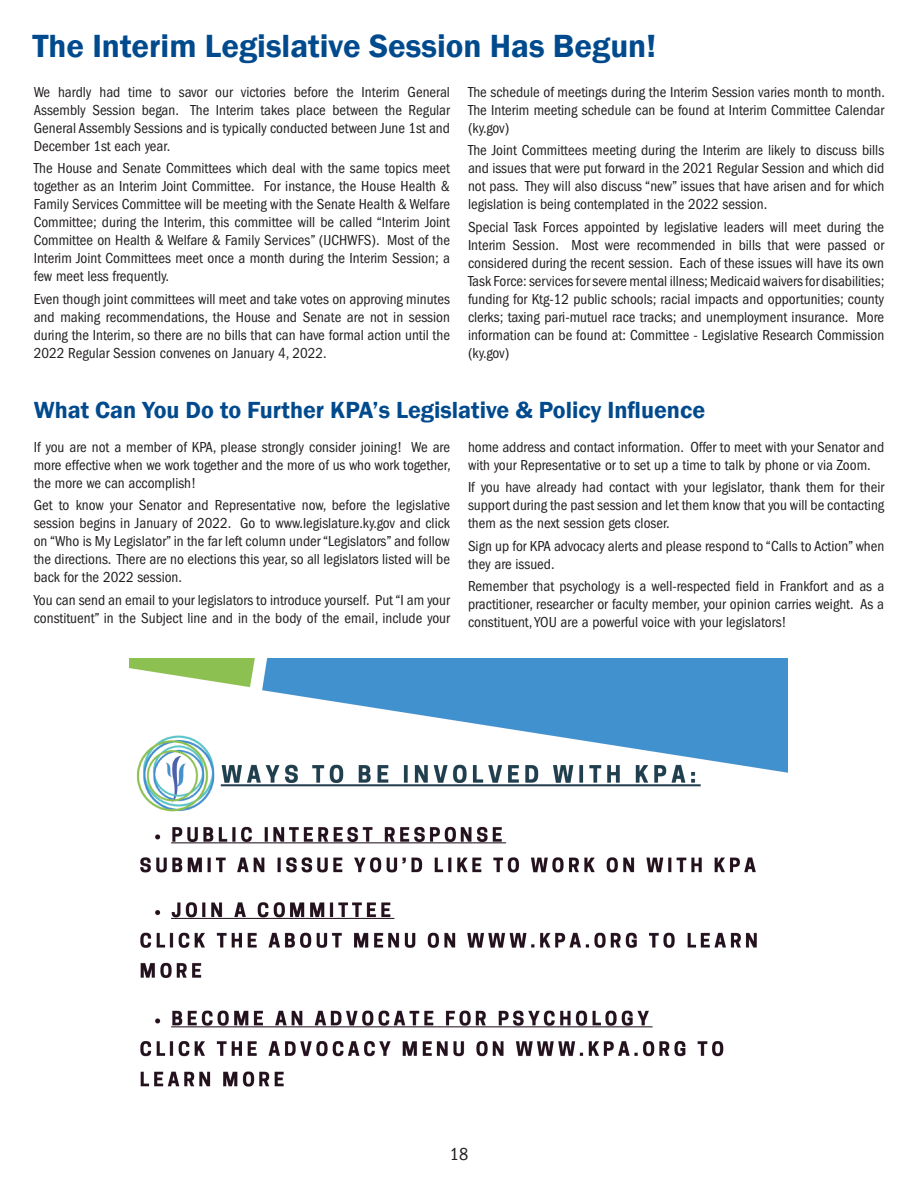
<style>
.page{position:relative;width:918px;height:1188px;background:#fff}
.page>*{position:absolute;margin:0;border:0;box-sizing:border-box;transform-origin:0 0}
.header{font:600 33px "Franklin Gothic";color:#004a8d}
.header-2{font:600 24px "Franklin Gothic";color:#004a8d}
.t1{font:condensed 18px "ITC Franklin Gothic Std";color:#231f20}
.Body_Text{font:condensed 15px/18px "ITC Franklin Gothic Std";color:#231f20;text-align:justify}
</style>
<div class="page">
<img style="left:129px;top:658px;width:658px;height:429px">
<p class="header" style="left:32px;top:26px;width:625px">The Interim Legislative Session Has Begun!</p>
<p class="Body_Text" style="left:34px;top:83px;width:418px">We hardly had time to savor our victories before the Interim General Assembly Session began. The Interim takes place between the Regular General Assembly Sessions and is typically conducted between June 1st and December 1st each year.</p>
<p class="Body_Text" style="left:34px;top:159px;width:418px">The House and Senate Committees which deal with the same topics meet together as an Interim Joint Committee. For instance, the House Health &amp; Family Services Committee will be meeting with the Senate Health &amp; Welfare Committee; during the Interim, this committee will be called “Interim Joint Committee on Health &amp; Welfare &amp; Family Services” (IJCHWFS). Most of the Interim Joint Committees meet once a month during the Interim Session; a few meet less frequently.</p>
<p class="Body_Text" style="left:34px;top:290px;width:418px">Even though joint committees will meet and take votes on approving minutes and making recommendations, the House and Senate are not in session during the Interim, so there are no bills that can have formal action until the 2022 Regular Session convenes on January 4, 2022.</p>
<p class="Body_Text" style="left:468px;top:83px;width:418px">The schedule of meetings during the Interim Session varies month to month.<br>The Interim meeting schedule can be found at Interim Committee Calendar (ky.gov)</p>
<p class="Body_Text" style="left:468px;top:141px;width:418px">The Joint Committees meeting during the Interim are likely to discuss bills and issues that were put forward in the 2021 Regular Session and which did not pass. They will also discuss “new” issues that have arisen and for which legislation is being contemplated in the 2022 session.</p>
<p class="Body_Text" style="left:468px;top:218px;width:418px">Special Task Forces appointed by legislative leaders will meet during the Interim Session. Most were recommended in bills that were passed or considered during the recent session. Each of these issues will have its own Task Force: services for severe mental illness; Medicaid waivers for disabilities; funding for Ktg-12 public schools; racial impacts and opportunities; county clerks; taxing pari-mutuel race tracks; and unemployment insurance. More information can be found at: Committee - Legislative Research Commission (ky.gov)</p>
<p class="header-2" style="left:34px;top:395px;width:673px">What Can You Do to Further KPA’s Legislative &amp; Policy Influence</p>
<p class="Body_Text" style="left:34px;top:438px;width:419px">If you are not a member of KPA, please strongly consider joining! We are more effective when we work together and the more of us who work together, the more we can accomplish!</p>
<p class="Body_Text" style="left:34px;top:496px;width:418px">Get to know your Senator and Representative now, before the legislative session begins in January of 2022. Go to www.legislature.ky.gov and click on “Who is My Legislator” in the far left column under “Legislators” and follow the directions. There are no elections this year, so all legislators listed will be back for the 2022 session.</p>
<p class="Body_Text" style="left:34px;top:591px;width:418px">You can send an email to your legislators to introduce yourself. Put “I am your constituent” in the Subject line and in the body of the email, include your</p>
<p class="Body_Text" style="left:468px;top:438px;width:418px">home address and contact information. Offer to meet with your Senator and with your Representative or to set up a time to talk by phone or via Zoom.</p>
<p class="Body_Text" style="left:468px;top:478px;width:418px">If you have already had contact with your legislator, thank them for their support during the past session and let them know that you will be contacting them as the next session gets closer.</p>
<p class="Body_Text" style="left:468px;top:537px;width:418px">Sign up for KPA advocacy alerts and please respond to “Calls to Action” when they are issued.</p>
<p class="Body_Text" style="left:468px;top:577px;width:418px">Remember that psychology is a well-respected field in Frankfort and as a practitioner, researcher or faculty member, your opinion carries weight. As a constituent, YOU are a powerful voice with your legislators!</p>
<p class="t1" style="left:450px;top:1144px;width:20px">18</p>
</div>
